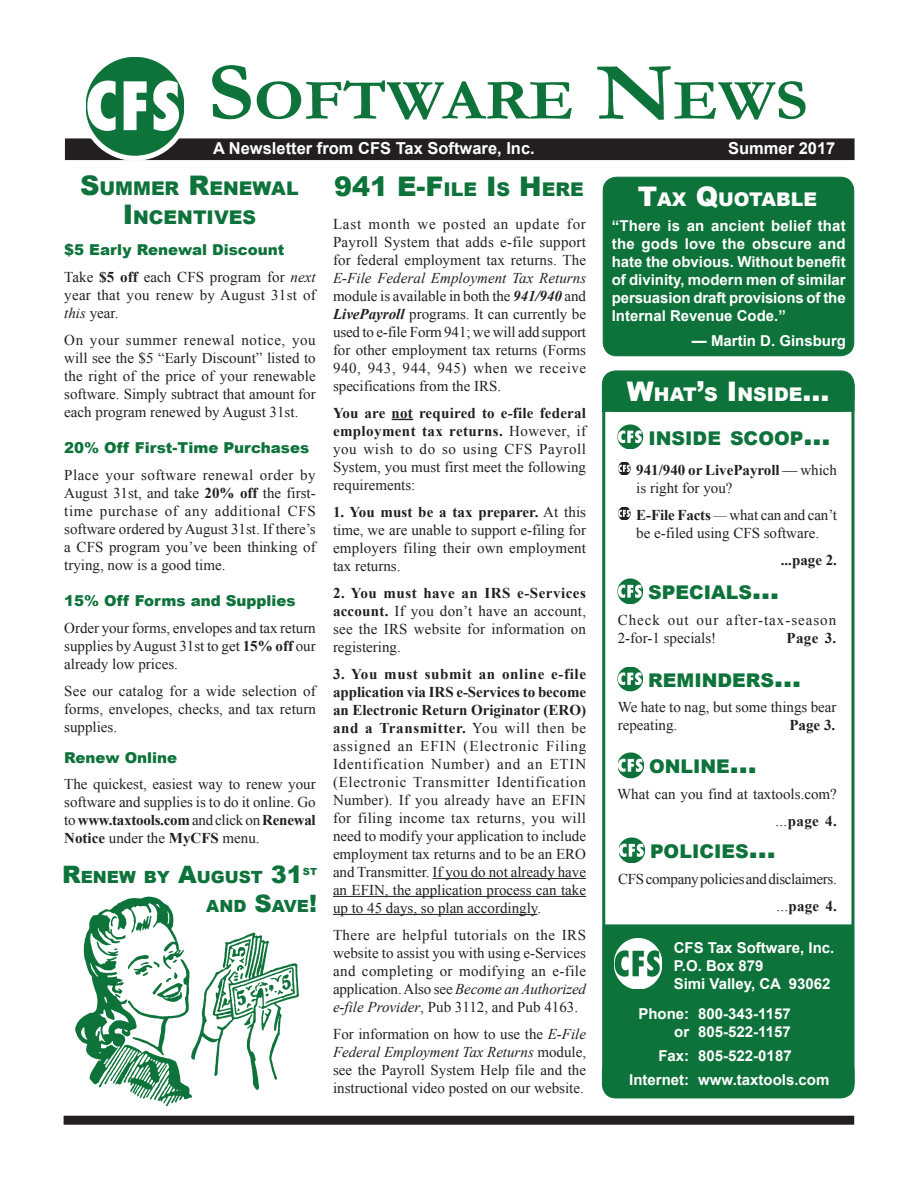
<style>
.page{position:relative;width:918px;height:1188px;background:#fff}
.page>*{position:absolute;margin:0;border:0;box-sizing:border-box;transform-origin:0 0}
.t1{font:700 57.75px "Garamond";color:#0e733a;scale:1.1 1}
.t2{font:900 27px "Arial";color:#0e733a}
.t3{font:900 18.9px/28.5px "Arial";color:#0e733a;text-align:center}
.t4{font:900 18.9px "Arial";color:#fff}
.t5{font:900 16.8px "Arial";color:#0e733a}
.t6{font:700 16.5px "Arial";color:#fff}
.t7{font:15px/18px "Times New Roman";color:#231f20;text-align:justify}
.t8{font:700 15px/18px "Arial";color:#fff;text-align:justify}
.t9{font:900 15px "Arial";color:#0e733a}
.t10{font:700 15px/18px "Times New Roman";color:#231f20}
.t11{font:15px/18px "Times New Roman";letter-spacing:.065em;color:#231f20}
.t12{font:15px/27px "Times New Roman";letter-spacing:-.02em;color:#231f20;text-align:right}
.t13{font:900 9.75px "Arial";color:#0e733a}
.s1{font-size:82.5px}
.s2{font-size:27px}
.s3{font-weight:700}
.s4{font-style:italic}
.s5{font-size:24px}
.s6{font-size:18.9px}
.s7{font-weight:700;font-style:italic}
.s8{font-weight:400}
</style>
<div class="page">
<div style="left:602px;top:1058px;width:252px;height:40px;background:#0e733a;border-radius:14px"></div>
<div style="left:602px;top:1058px;width:252px;height:40px;border:1px solid #0e733a;border-radius:14px"></div>
<div style="left:602px;top:385px;width:252px;height:699px;border:3px solid #0e733a"></div>
<div style="left:602px;top:371px;width:252px;height:40px;background:#0e733a;border-radius:14px"></div>
<div style="left:602px;top:371px;width:252px;height:40px;border:1px solid #0e733a;border-radius:14px"></div>
<div style="left:602px;top:385px;width:252px;height:26px;background:#0e733a"></div>
<div style="left:602px;top:384px;width:252px;height:28px;border:1px solid #0e733a"></div>
<div style="left:65px;top:139px;width:789px;height:21px;background:#231f20"></div>
<div style="left:81px;top:53px;width:108px;height:107px;background:#fff;border-radius:50%"></div>
<img style="left:86px;top:58px;width:98px;height:97px">
<div style="left:603px;top:177px;width:251px;height:179px;background:#0e733a;border-radius:14px"></div>
<div style="left:603px;top:177px;width:251px;height:179px;border:1px solid #0e733a;border-radius:14px"></div>
<img style="left:618px;top:753px;width:26px;height:25px">
<img style="left:619px;top:838px;width:26px;height:25px">
<div style="left:603px;top:925px;width:251px;height:157px;background:#0e733a"></div>
<img style="left:614px;top:938px;width:48px;height:51px">
<svg style="left:618px;top:462px;width:12px;height:13px"></svg>
<svg style="left:618px;top:507px;width:12px;height:13px"></svg>
<div style="left:64px;top:1116px;width:790px;height:9px;background:#231f20"></div>
<img style="left:618px;top:425px;width:25px;height:24px">
<img style="left:64px;top:896px;width:243px;height:229px">
<svg style="left:392px;top:419px;width:21px;height:1px"></svg>
<hr style="left:433px;top:878px;width:153px;height:1px;background:#231f20">
<hr style="left:333px;top:896px;width:253px;height:1px;background:#231f20">
<hr style="left:333px;top:914px;width:204px;height:1px;background:#231f20">
<img style="left:618px;top:579px;width:25px;height:25px">
<img style="left:618px;top:667px;width:25px;height:24px">
<h1 class="t1" style="left:208px;top:61px;width:542px"><span class="s1">S</span>OFTWARE <span class="s1">N</span>EWS</h1>
<p class="t6" style="left:213px;top:137px;width:323px">A Newsletter from CFS Tax Software, Inc.</p>
<p class="t6" style="left:728px;top:137px;width:109px">Summer 2017</p>
<p class="t4" style="left:638px;top:185px;width:181px"><span class="s2">T</span>AX <span class="s2">Q</span>UOTABLE</p>
<p class="t3" style="left:80px;top:174px;width:220px"><span class="s2">S</span>UMMER <span class="s2">R</span>ENEWAL<br><span class="s2">I</span>NCENTIVES</p>
<p class="t9" style="left:64px;top:238px;width:222px">$5 EARLY RENEWAL DISCOUNT</p>
<p class="t7" style="left:64px;top:267px;width:253px">Take <span class="s3">$5 off</span> each CFS program for <span class="s4">next </span>year that you renew by August 31st of <span class="s4">this</span> year.</p>
<p class="t7" style="left:64px;top:330px;width:253px">On your summer renewal notice, you will see the $5 “Early Discount” listed to the right of the price of your renewable software. Simply subtract that amount for each program renewed by August 31st.</p>
<p class="t9" style="left:64px;top:436px;width:246px">20% OFF FIRST-TIME PURCHASES</p>
<p class="t7" style="left:64px;top:465px;width:253px">Place your software renewal order by August 31st, and take <span class="s3">20% off</span> the first&shy;time purchase of any additional CFS software ordered by August 31st. If there’s a CFS program you’ve been thinking of trying, now is a good time.</p>
<p class="t9" style="left:64px;top:589px;width:233px">15% OFF FORMS AND SUPPLIES</p>
<p class="t7" style="left:64px;top:618px;width:253px">Order your forms, envelopes and tax return supplies by August 31st to get <span class="s3">15% off</span> our already low prices.</p>
<p class="t7" style="left:64px;top:681px;width:253px">See our catalog for a wide selection of forms, envelopes, checks, and tax return supplies.</p>
<p class="t9" style="left:64px;top:747px;width:114px">RENEW ONLINE</p>
<p class="t7" style="left:64px;top:774px;width:253px">The quickest, easiest way to renew your software and supplies is to do it online. Go to <span class="s3">www.taxtools.com</span> and click on <span class="s3">Renewal Notice</span> under the <span class="s3">MyCFS</span> menu.</p>
<p class="t5" style="left:62px;top:865px;width:242px"><span class="s5">R</span>ENEW BY <span class="s5">A</span>UGUST <span class="s5">31</span></p>
<p class="t13" style="left:303px;top:864px;width:16px">ST</p>
<p class="t5" style="left:206px;top:893px;width:112px">AND <span class="s5">S</span>AVE<span class="s5">!</span></p>
<h2 class="t2" style="left:334px;top:166px;width:251px">941 E-F<span class="s6">I LE</span> I<span class="s6">S</span> H <span class="s6">ERE</span></h2>
<p class="t7" style="left:333px;top:215px;width:255px">Last month we posted an update for Payroll System that adds e-file support for federal employment tax returns. The</p>
<p class="t7" style="left:333px;top:269px;width:255px"><span class="s4">E-File Federal Employment Tax Returns </span>module is available in both the <span class="s7">941/940</span> and <span class="s7">LivePayroll</span> programs. It can currently be used to e-file Form 941; we will add support for other employment tax returns (Forms 940, 943, 944, 945) when we receive specifications from the IRS.</p>
<p class="t7" style="left:333px;top:404px;width:255px"><span class="s3">You are not required to e-file federal employment tax returns.</span> However, if you wish to do so using CFS Payroll System, you must first meet the following requirements:</p>
<p class="t7" style="left:333px;top:503px;width:255px"><span class="s3">1. You must be a tax preparer.</span> At this time, we are unable to support e-filing for employers filing their own employment tax returns.</p>
<p class="t7" style="left:333px;top:584px;width:255px"><span class="s3">2. You must have an IRS e-Services account.</span> If you don’t have an account, see the IRS website for information on registering.</p>
<p class="t7" style="left:333px;top:665px;width:255px"><span class="s3">3. You must submit an online e-file application via IRS e-Services to become an Electronic Return Originator (ERO) and a Transmitter.</span> You will then be assigned an EFIN (Electronic Filing Identification Number) and an ETIN (Electronic Transmitter Identification Number). If you already have an EFIN for filing income tax returns, you will need to modify your application to include employment tax returns and to be an ERO and Transmitter. If you do not already have an EFIN, the application process can take up to 45 days, so plan accordingly.</p>
<p class="t7" style="left:333px;top:926px;width:255px">There are helpful tutorials on the IRS website to assist you with using e-Services and completing or modifying an e-file application. Also see <span class="s4">Become an Authorized e-file Provider</span>, Pub 3112, and Pub 4163.</p>
<p class="t7" style="left:333px;top:1025px;width:255px">For information on how to use the <span class="s4">E-File Federal Employment Tax Returns</span> module, see the Payroll System Help file and the instructional video posted on our website.</p>
<p class="t8" style="left:612px;top:217px;width:236px">“There is an ancient belief that the gods love the obscure and hate the obvious. Without benefit of divinity, modern men of similar persuasion draft provisions of the Internal Revenue Code.”</p>
<p class="t8" style="left:692px;top:333px;width:156px">— Martin D. Ginsburg</p>
<p class="t4" style="left:627px;top:381px;width:204px"><span class="s2">W</span>HAT<span class="s2">’</span>S <span class="s2">I</span>NSI DE<span class="s2">...</span></p>
<p class="t3" style="left:649px;top:423px;width:183px">I NSI DE SCOOP<span class="s2">...</span></p>
<p class="t10" style="left:636px;top:460px;width:202px">941/940 or LivePayroll <span class="s8">— which is right for you?</span></p>
<p class="t7" style="left:636px;top:505px;width:202px"><span class="s3">E-File Facts</span> <span class="s4">—</span> what can and can’t be e-filed using CFS software.</p>
<p class="t10" style="left:781px;top:550px;width:58px">...page 2.</p>
<p class="t3" style="left:648px;top:577px;width:132px">SPECIALS<span class="s2">...</span></p>
<p class="t11" style="left:618px;top:611px;width:220px">Check out our after-tax-season<br>2-for-1 specials!</p>
<p class="t10" style="left:786px;top:629px;width:51px">Page 3.</p>
<p class="t3" style="left:648px;top:666px;width:154px">REMI NDERS<span class="s2">...</span></p>
<p class="t7" style="left:618px;top:698px;width:220px">We hate to nag, but some things bear repeating.</p>
<p class="t10" style="left:789px;top:716px;width:47px">Page 3.</p>
<p class="t3" style="left:649px;top:751px;width:109px">ONLI NE<span class="s2">...</span></p>
<p class="t7" style="left:617px;top:780px;width:221px;line-height:27px;text-align:right">What can you find at taxtools.com? ...<span class="s3">page 4.</span></p>
<p class="t3" style="left:650px;top:836px;width:127px">POLICI ES<span class="s2">...</span></p>
<p class="t12" style="left:618px;top:865px;width:220px">CFS company policies and disclaimers. ...<span class="s3">page 4.</span></p>
<p class="t8" style="left:674px;top:939px;width:162px;text-align:left">CFS Tax Software, Inc.<br>P.O. Box 879<br>Simi Valley, CA 93062</p>
<p class="t8" style="left:638px;top:1005px;width:154px;text-align:right">Phone: 800-343-1157 or 805-522-1157</p>
<p class="t8" style="left:629px;top:1044px;width:202px;line-height:24px;text-align:center">Fax: 805-522-0187<br>Internet: www.taxtools.com</p>
</div>
